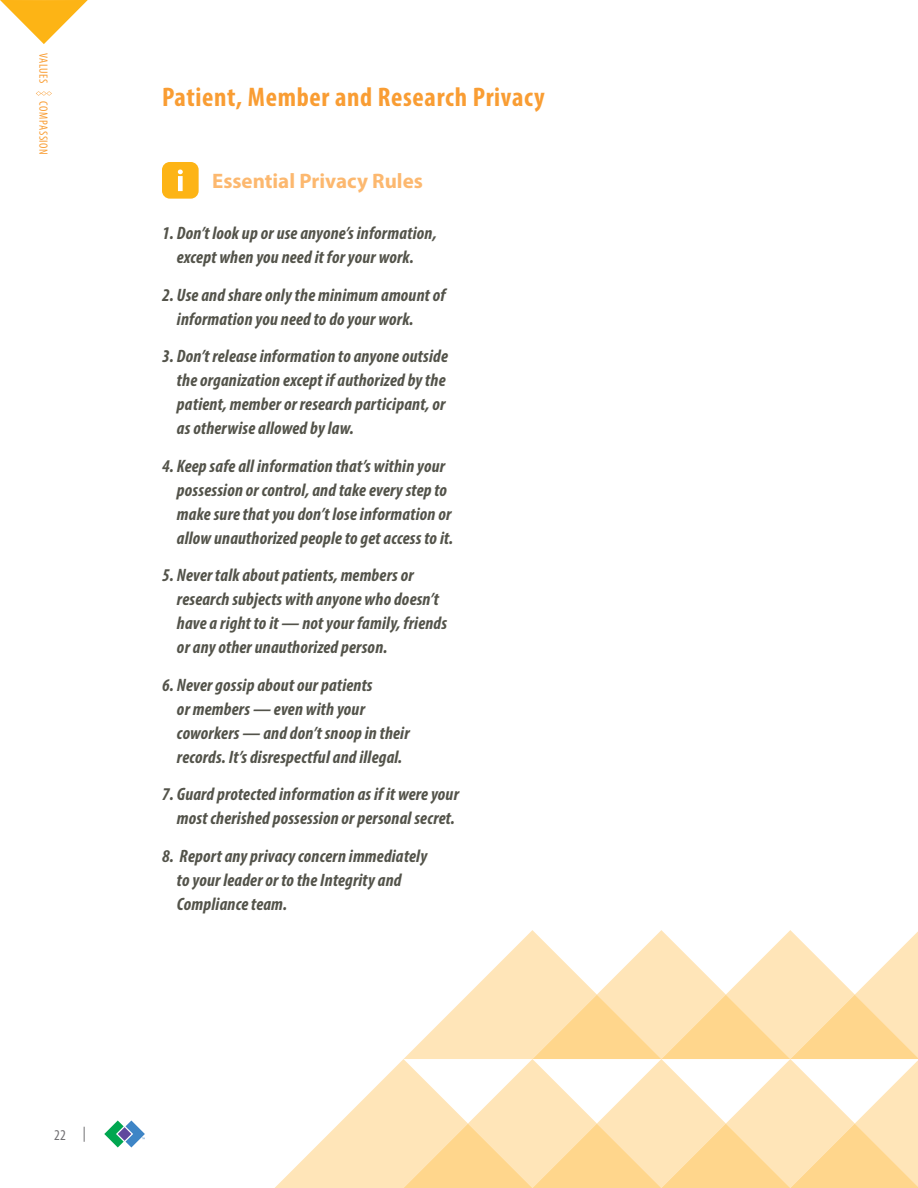
<style>
.page{position:relative;width:918px;height:1188px;background:#fff}
.page>*{position:absolute;margin:0;border:0;box-sizing:border-box;transform-origin:0 0}
.t1{font:700 condensed 27px "Myriad Pro";letter-spacing:.025em;color:#f99d33}
.t2{font:700 21px "Myriad Pro";color:#fcb86f}
.t3{font:italic 700 condensed 18px/24px "Myriad Pro";letter-spacing:.01em;color:#53534a}
.t4{font:condensed 15px "Myriad Pro";color:#717073}
.t5{font:condensed 12px "Myriad Pro";letter-spacing:.05em;color:#f99d33}
</style>
<div class="page">
<div style="left:162px;top:162px;width:37px;height:37px;background:#fdb415;border-radius:8px"></div>
<svg style="left:178px;top:170px;width:5px;height:21px"></svg>
<svg style="left:0;top:0;width:88px;height:44px"></svg>
<svg style="left:36px;top:91px;width:16px;height:5px"></svg>
<svg style="left:104px;top:1120px;width:41px;height:28px"></svg>
<svg style="left:275px;top:930px;width:643px;height:258px"></svg>
<p class="t5" style="left:48px;top:53px;width:32px;rotate:90deg">VALUES</p>
<p class="t5" style="left:48px;top:101px;width:55px;rotate:90deg">COMPASSION</p>
<h1 class="t1" style="left:162px;top:87px;width:384px">Patient, Member and Research Privacy</h1>
<p class="t2" style="left:212px;top:173px;width:212px">Essential Privacy Rules</p>
<p class="t3" style="left:162px;top:222px;width:276px;text-align:center">1. Don’t look up or use anyone’s information, except when you need it for your work.</p>
<p class="t3" style="left:177px;top:284px;width:270px;text-indent:-15px">2. Use and share only the minimum amount of information you need to do your work.</p>
<p class="t3" style="left:177px;top:345px;width:272px;text-indent:-15px">3. Don’t release information to anyone outside the organization except if authorized by the patient, member or research participant, or as otherwise allowed by law.</p>
<p class="t3" style="left:177px;top:455px;width:278px;text-indent:-15px">4. Keep safe all information that’s within your possession or control, and take every step to make sure that you don’t lose information or allow unauthorized people to get access to it.</p>
<p class="t3" style="left:177px;top:564px;width:272px;text-indent:-15px">5. Never talk about patients, members or research subjects with anyone who doesn’t have a right to it — not your family, friends or any other unauthorized person.</p>
<p class="t3" style="left:177px;top:674px;width:234px;text-indent:-15px">6. Never gossip about our patients<br>or members — even with your coworkers — and don’t snoop in their records. It’s disrespectful and illegal.</p>
<p class="t3" style="left:162px;top:783px;width:298px;text-align:right">7. Guard protected information as if it were your most cherished possession or personal secret.</p>
<p class="t3" style="left:177px;top:845px;width:252px;text-indent:-15px">8. Report any privacy concern immediately to your leader or to the Integrity and<br>Compliance team.</p>
<p class="t4" style="left:54px;top:1129px;width:33px">22 |</p>
</div>
